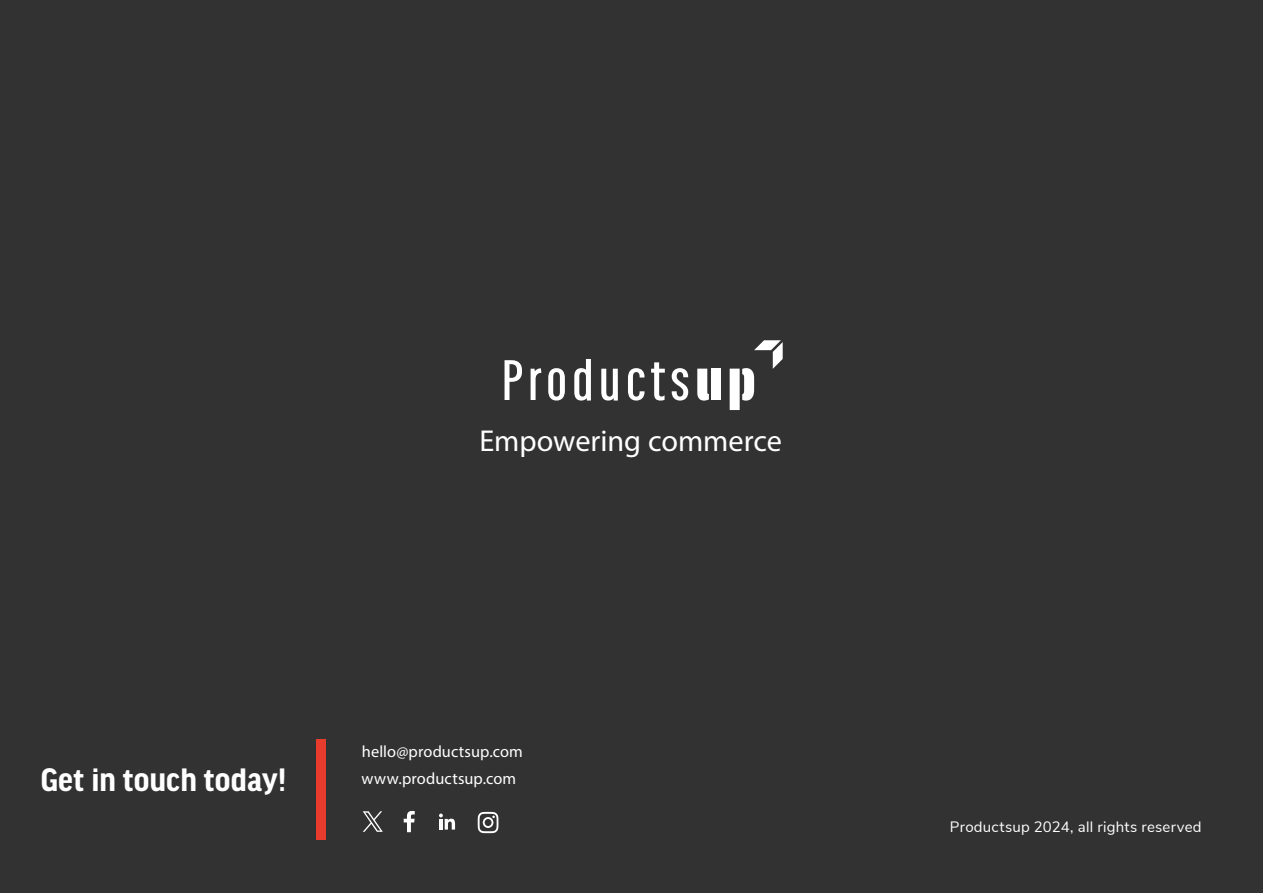
<style>
.page{position:relative;width:1263px;height:893px;background:#323232}
.page>*{position:absolute;margin:0;border:0;box-sizing:border-box;transform-origin:0 0}
.t1{font:700 34.5px "Good Headline Pro Narr";letter-spacing:.005em;color:#fff}
.t2{font:30.3px "Myriad Pro";letter-spacing:-.005em;color:#fff}
.t3{font:16.35px/27.6px "Myriad Pro";letter-spacing:.01em;color:#fff}
.t4{font:15px "Nunito Sans";letter-spacing:.015em;color:#fff}
</style>
<div class="page">
<svg style="left:504px;top:360px;width:18px;height:40px"></svg>
<svg style="left:531px;top:368px;width:10px;height:32px"></svg>
<svg style="left:548px;top:368px;width:17px;height:33px"></svg>
<svg style="left:601px;top:369px;width:17px;height:32px"></svg>
<svg style="left:672px;top:368px;width:16px;height:33px"></svg>
<svg style="left:628px;top:368px;width:16px;height:33px"></svg>
<svg style="left:651px;top:362px;width:14px;height:39px"></svg>
<svg style="left:574px;top:359px;width:17px;height:42px"></svg>
<div style="left:711px;top:369px;width:10px;height:31px;background:#fff"></div>
<div style="left:730px;top:369px;width:10px;height:41px;background:#fff"></div>
<svg style="left:697px;top:369px;width:12px;height:32px"></svg>
<svg style="left:742px;top:340px;width:41px;height:61px"></svg>
<div style="left:316px;top:740px;width:10px;height:100px;background:#e63b2d"></div>
<svg style="left:404px;top:811px;width:11px;height:21px"></svg>
<svg style="left:439px;top:814px;width:16px;height:15px"></svg>
<svg style="left:478px;top:812px;width:20px;height:21px"></svg>
<svg style="left:363px;top:811px;width:20px;height:21px"></svg>
<h2 class="t2" style="left:480px;top:422px;width:304px">Empowering commerce</h2>
<h1 class="t1" style="left:41px;top:762px;width:247px">Get in touch today!</h1>
<p class="t3" style="left:362px;top:737px;width:163px">hello@productsup.com www.productsup.com</p>
<p class="t4" style="left:950px;top:816px;width:253px">Productsup 2024, all rights reserved</p>
</div>
